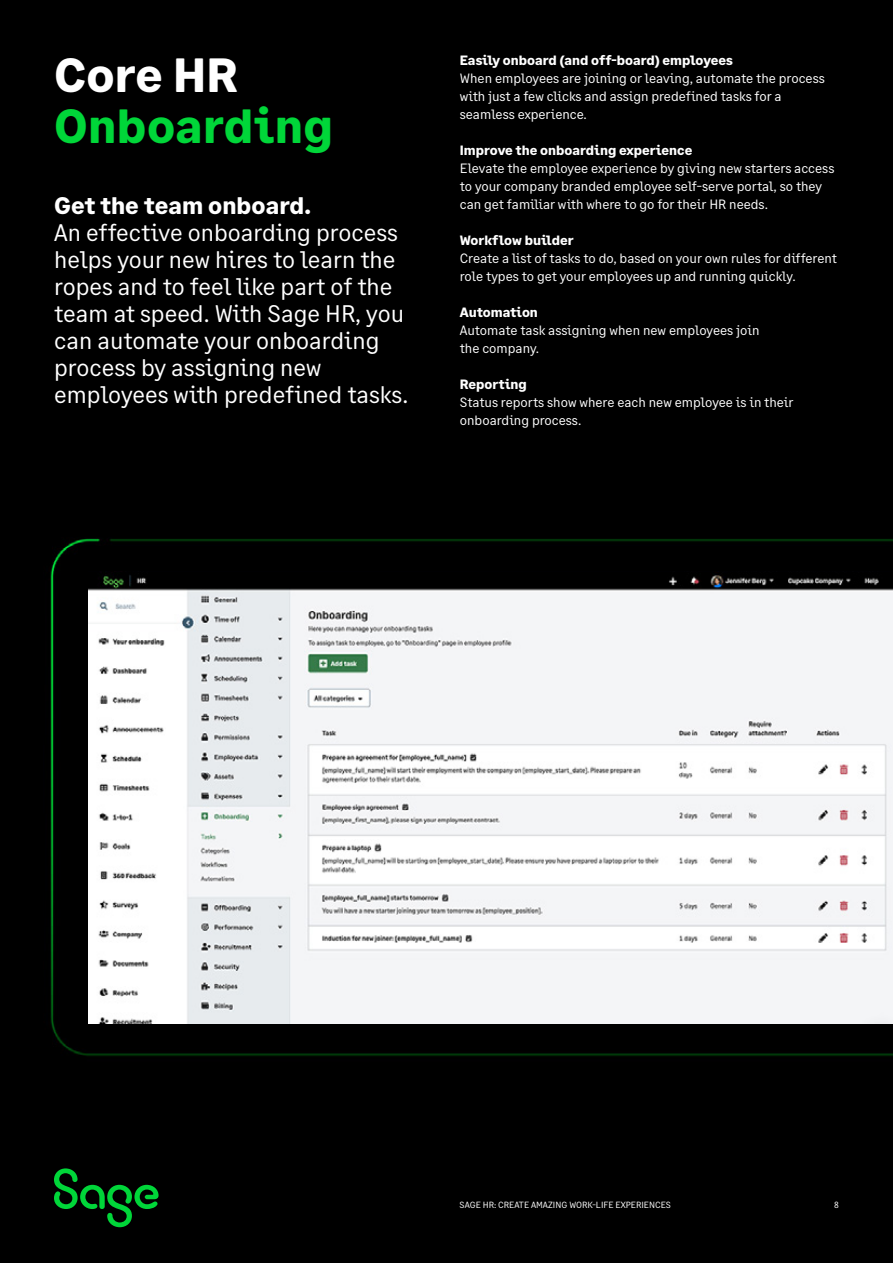
<style>
.page{position:relative;width:893px;height:1263px;background:#000}
.page>*{position:absolute;margin:0;border:0;box-sizing:border-box;transform-origin:0 0}
.t1{font:700 48px "Sage Text";letter-spacing:.005em;color:#00d639}
.t2{font:700 48px "Sage Text";letter-spacing:.005em;color:#fff}
.t3{font:24px/27px "Sage Text";color:#fff}
.t4{font:700 24px "Sage Text";color:#fff}
.t5{font:13.5px/18px "Sage Text";color:#fff}
.t6{font:700 13.5px "Sage Text";color:#fff}
.t7{font:9px "Sage Text";color:#fff}
</style>
<div class="page">
<img style="left:50px;top:538px;width:843px;height:518px">
<img style="left:89px;top:571px;width:804px;height:452px">
<svg style="left:54px;top:1168px;width:105px;height:59px"></svg>
<h1 class="t2" style="left:54px;top:46px;width:185px">Core HR</h1>
<h1 class="t1" style="left:54px;top:96px;width:280px">Onboarding</h1>
<h2 class="t4" style="left:54px;top:190px;width:258px">Get the team onboard.</h2>
<h2 class="t3" style="left:54px;top:219px;width:356px">An effective onboarding process helps your new hires to learn the ropes and to feel like part of the team at speed. With Sage HR, you can automate your onboarding process by assigning new employees with predefined tasks.</h2>
<p class="t6" style="left:460px;top:52px;width:275px">Easily onboard (and off-board) employees</p>
<p class="t5" style="left:460px;top:69px;width:366px">When employees are joining or leaving, automate the process with just a few clicks and assign predefined tasks for a seamless experience.</p>
<p class="t6" style="left:460px;top:142px;width:234px">Improve the onboarding experience</p>
<p class="t5" style="left:460px;top:159px;width:376px">Elevate the employee experience by giving new starters access to your company branded employee self-serve portal, so they can get familiar with where to go for their HR needs.</p>
<p class="t6" style="left:460px;top:232px;width:115px">Workflow builder</p>
<p class="t5" style="left:460px;top:249px;width:379px">Create a list of tasks to do, based on your own rules for different role types to get your employees up and running quickly.</p>
<p class="t6" style="left:460px;top:304px;width:80px">Automation</p>
<p class="t5" style="left:460px;top:321px;width:301px">Automate task assigning when new employees join the company.</p>
<p class="t6" style="left:460px;top:376px;width:69px">Reporting</p>
<p class="t5" style="left:460px;top:393px;width:335px">Status reports show where each new employee is in their onboarding process.</p>
<p class="t7" style="left:460px;top:1200px;width:213px">SAGE HR: CREATE AMAZING WORK-LIFE EXPERIENCES</p>
<p class="t7" style="left:834px;top:1200px;width:6px">8</p>
</div>
